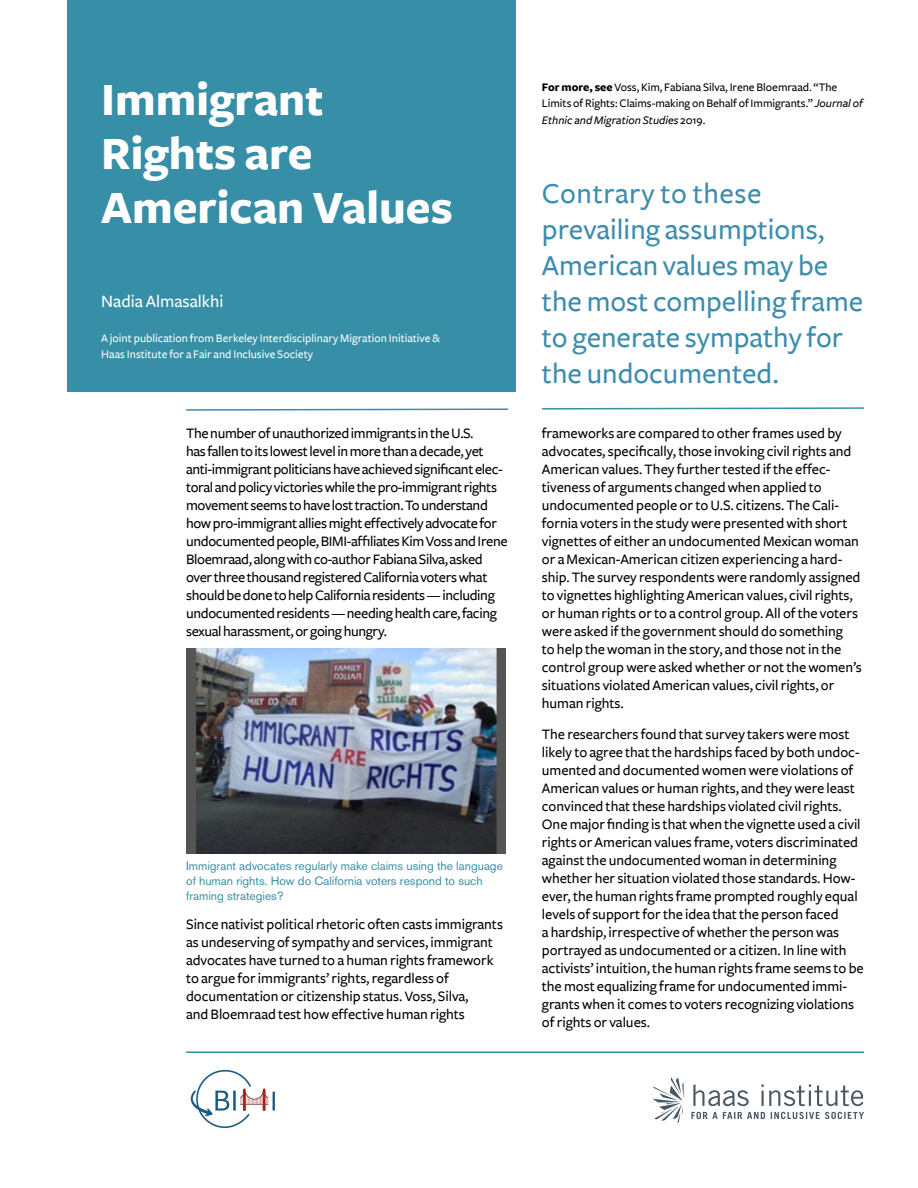
<style>
.page{position:relative;width:918px;height:1188px;background:#fff}
.page>*{position:absolute;margin:0;border:0;box-sizing:border-box;transform-origin:0 0}
.t1{font:700 48px/54px "Freight Sans";color:#fff}
.t2{font:500 30px/36px "Freight Sans";color:#3d8dae}
.t3{font:500 18px "Freight Sans";color:#fff}
.t4{font:500 15px/18px "Freight Sans";letter-spacing:-.005em;color:#000}
.t5{font:500 15px/18px "Freight Sans";letter-spacing:-.025em;color:#000}
.t6{font:500 12px/16.5px "Freight Sans";color:#000}
.t7{font:12px/15px "Akzidenz Grotesk BE";color:#378fa7}
.t8{font:500 12px/16.5px "Freight Sans";color:#fff}
.s1{font-weight:700}
.s2{font-style:italic}
</style>
<div class="page">
<div style="left:68px;top:0;width:448px;height:392px;background:#378fa7"></div>
<svg style="left:186px;top:408px;width:323px;height:3px"></svg>
<svg style="left:542px;top:407px;width:322px;height:3px"></svg>
<img style="left:190px;top:1069px;width:85px;height:59px">
<svg style="left:691px;top:1112px;width:173px;height:7px"></svg>
<svg style="left:693px;top:1084px;width:171px;height:22px"></svg>
<svg style="left:653px;top:1077px;width:31px;height:46px"></svg>
<hr style="left:186px;top:1052px;width:678px;height:1px;background:#378fa7">
<img style="left:186px;top:648px;width:319px;height:206px">
<h1 class="t1" style="left:101px;top:74px;width:353px">Immigrant<br>Rights are<br>American Values</h1>
<p class="t3" style="left:101px;top:291px;width:124px">Nadia Almasalkhi</p>
<p class="t8" style="left:101px;top:330px;width:340px">A joint publication from Berkeley Interdisciplinary Migration Initiative &amp;<br>Haas Institute for a Fair and Inclusive Society</p>
<p class="t6" style="left:542px;top:79px;width:322px"><span class="s1">For more, see</span> Voss, Kim, Fabiana Silva, Irene Bloemraad. “The<br>Limits of Rights: Claims-making on Behalf of Immigrants.” <span class="s2">Journal of<br>Ethnic and Migration Studies</span> 2019.</p>
<h2 class="t2" style="left:542px;top:175px;width:323px">Contrary to these prevailing assumptions,<br>American values may be the most compelling frame to generate sympathy for the undocumented.</h2>
<p class="t5" style="left:186px;top:424px;width:323px">The number of unauthorized immigrants in the U.S.<br>has fallen to its lowest level in more than a decade, yet anti-immigrant politicians have achieved significant elec&shy;toral and policy victories while the pro-immigrant rights movement seems to have lost traction. To understand how pro-immigrant allies might effectively advocate for undocumented people, BIMI-affiliates Kim Voss and Irene Bloemraad, along with co-author Fabiana Silva, asked over three thousand registered California voters what should be done to help California residents — including undocumented residents — needing health care, facing sexual harassment, or going hungry.</p>
<p class="t4" style="left:542px;top:424px;width:322px">frameworks are compared to other frames used by advocates, specifically, those invoking civil rights and American values. They further tested if the effec&shy;tiveness of arguments changed when applied to undocumented people or to U.S. citizens. The Cali&shy;fornia voters in the study were presented with short vignettes of either an undocumented Mexican woman or a Mexican-American citizen experiencing a hard&shy;ship. The survey respondents were randomly assigned to vignettes highlighting American values, civil rights, or human rights or to a control group. All of the voters were asked if the government should do something<br>to help the woman in the story, and those not in the control group were asked whether or not the women’s situations violated American values, civil rights, or human rights.</p>
<p class="t4" style="left:542px;top:725px;width:323px">The researchers found that survey takers were most likely to agree that the hardships faced by both undoc&shy;umented and documented women were violations of American values or human rights, and they were least convinced that these hardships violated civil rights.<br>One major finding is that when the vignette used a civil rights or American values frame, voters discriminated against the undocumented woman in determining whether her situation violated those standards. How&shy;ever, the human rights frame prompted roughly equal levels of support for the idea that the person faced<br>a hardship, irrespective of whether the person was portrayed as undocumented or a citizen. In line with activists’ intuition, the human rights frame seems to be the most equalizing frame for undocumented immi&shy;grants when it comes to voters recognizing violations of rights or values.</p>
<p class="t7" style="left:186px;top:858px;width:318px">Immigrant advocates regularly make claims using the language of human rights. How do California voters respond to such framing strategies?</p>
<p class="t4" style="left:186px;top:915px;width:318px">Since nativist political rhetoric often casts immigrants as undeserving of sympathy and services, immigrant advocates have turned to a human rights framework to argue for immigrants’ rights, regardless of documentation or citizenship status. Voss, Silva,<br>and Bloemraad test how effective human rights</p>
</div>
